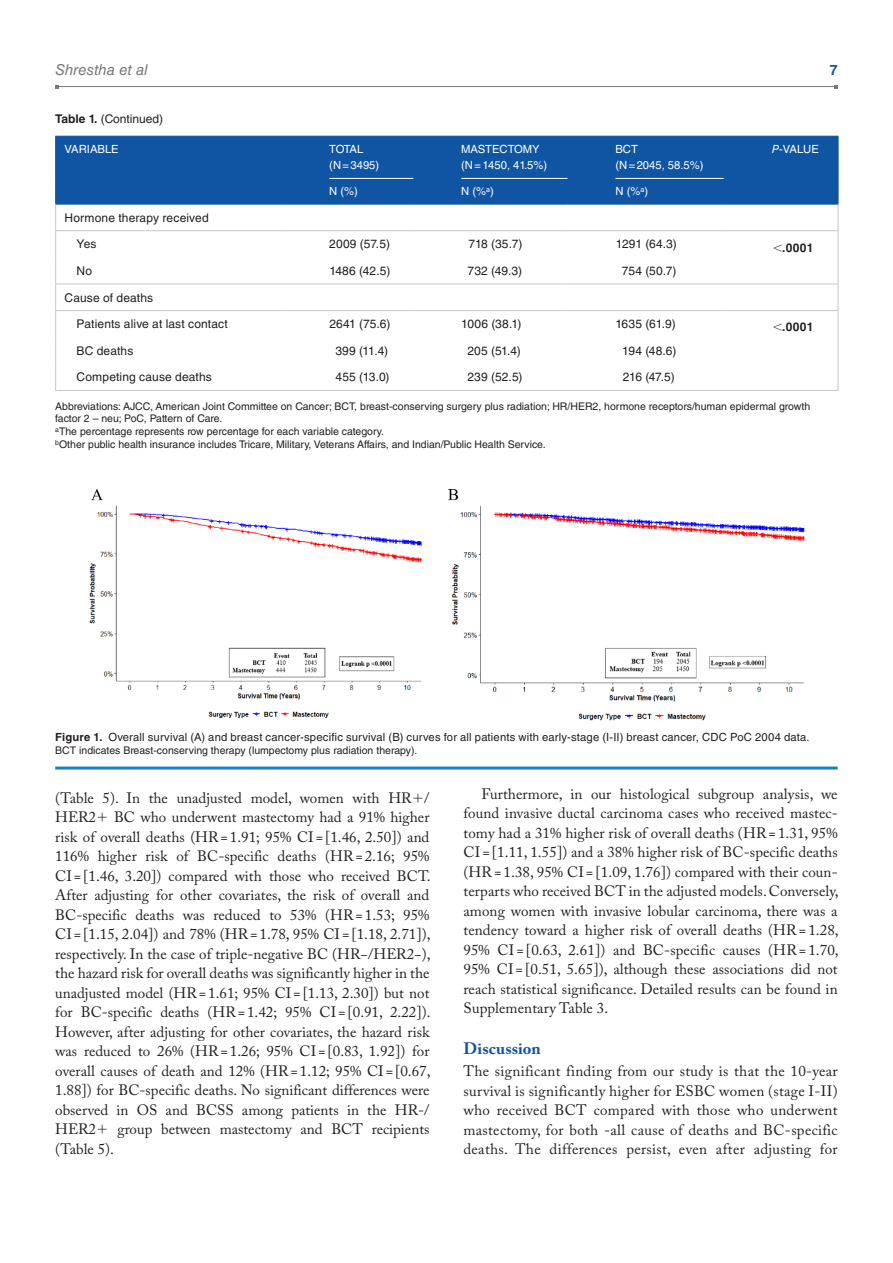
<style>
.page{position:relative;width:893px;height:1263px;background:#fff}
.page>*{position:absolute;margin:0;border:0;box-sizing:border-box;transform-origin:0 0}
.t1{font:700 16.5px "Adobe Caslon Pro";letter-spacing:.005em;color:#1055a4}
.t2{font:15px/19.5px "Adobe Caslon Pro";letter-spacing:.005em;color:#231f20;text-align:justify}
.t3{font:italic 15px "Helvetica LT Std";color:#76787b}
.t4{font:700 14.25px "Helvetica LT Std";color:#1055a4}
.t5{font:12px "Helvetica LT Std";letter-spacing:.015em;color:#231f20}
.t6{font:700 12px "Helvetica LT Std";letter-spacing:.04em;color:#231f20}
.t7{font:11.25px "Helvetica LT Std";letter-spacing:.015em;color:#231f20}
.t8{font:11.25px/15.8px "Helvetica LT Std";color:#fff}
.t9{font:10.5px/12.8px "Helvetica LT Std";color:#231f20}
.s1{font-weight:700}
.s2{font-style:italic}
</style>
<div class="page">
<hr style="left:57px;top:86px;width:779px;height:1px;background:#76787b">
<hr style="left:55px;top:766px;width:783px;height:3px;background:#1582c5">
<img style="left:89px;top:489px;width:716px;height:232px">
<div style="left:56px;top:137px;width:782px;height:67px;background:#1055a4"></div>
<hr style="left:55px;top:204px;width:226px;height:1px;background:#1055a4">
<hr style="left:724px;top:204px;width:114px;height:1px;background:#1055a4">
<hr style="left:724px;top:284px;width:114px;height:1px;background:#c5c6c8">
<hr style="left:724px;top:390px;width:114px;height:1px;background:#c5c6c8">
<hr style="left:55px;top:136px;width:226px;height:1px;background:#1055a4">
<hr style="left:55px;top:137px;width:1px;height:41px;background:#1055a4">
<hr style="left:281px;top:136px;width:132px;height:1px;background:#1055a4">
<hr style="left:413px;top:136px;width:154px;height:1px;background:#1055a4">
<hr style="left:567px;top:136px;width:157px;height:1px;background:#1055a4">
<hr style="left:724px;top:136px;width:114px;height:1px;background:#1055a4">
<hr style="left:838px;top:137px;width:1px;height:41px;background:#1055a4">
<hr style="left:281px;top:178px;width:132px;height:1px;background:#1055a4">
<hr style="left:281px;top:204px;width:132px;height:1px;background:#1055a4">
<hr style="left:413px;top:178px;width:154px;height:1px;background:#1055a4">
<hr style="left:413px;top:204px;width:154px;height:1px;background:#1055a4">
<hr style="left:567px;top:178px;width:157px;height:1px;background:#1055a4">
<hr style="left:567px;top:204px;width:157px;height:1px;background:#1055a4">
<hr style="left:55px;top:230px;width:226px;height:1px;background:#c5c6c8">
<hr style="left:281px;top:230px;width:132px;height:1px;background:#c5c6c8">
<hr style="left:413px;top:230px;width:154px;height:1px;background:#c5c6c8">
<hr style="left:567px;top:230px;width:157px;height:1px;background:#c5c6c8">
<hr style="left:724px;top:230px;width:114px;height:1px;background:#c5c6c8">
<hr style="left:281px;top:284px;width:132px;height:1px;background:#c5c6c8">
<hr style="left:413px;top:284px;width:154px;height:1px;background:#c5c6c8">
<hr style="left:567px;top:284px;width:157px;height:1px;background:#c5c6c8">
<hr style="left:55px;top:284px;width:226px;height:1px;background:#c5c6c8">
<hr style="left:55px;top:310px;width:226px;height:1px;background:#c5c6c8">
<hr style="left:281px;top:310px;width:132px;height:1px;background:#c5c6c8">
<hr style="left:413px;top:310px;width:154px;height:1px;background:#c5c6c8">
<hr style="left:567px;top:310px;width:157px;height:1px;background:#c5c6c8">
<hr style="left:724px;top:310px;width:114px;height:1px;background:#c5c6c8">
<svg style="left:838px;top:178px;width:1px;height:212px"></svg>
<svg style="left:55px;top:178px;width:1px;height:212px"></svg>
<hr style="left:55px;top:390px;width:226px;height:1px;background:#c5c6c8">
<hr style="left:281px;top:390px;width:132px;height:1px;background:#c5c6c8">
<hr style="left:413px;top:390px;width:154px;height:1px;background:#c5c6c8">
<hr style="left:567px;top:390px;width:157px;height:1px;background:#c5c6c8">
<hr style="left:329px;top:178px;width:84px;height:1px;background:#fff">
<hr style="left:461px;top:178px;width:106px;height:1px;background:#fff">
<hr style="left:615px;top:178px;width:109px;height:1px;background:#fff">
<p class="t3" style="left:55px;top:61px;width:94px">Shrestha et al</p>
<p class="t4" style="left:830px;top:61px;width:9px">7</p>
<p class="t5" style="left:55px;top:112px;width:109px"><span class="s1">Table 1.</span> (Continued)</p>
<p class="t8" style="left:65px;top:141px;width:15px">Variable</p>
<p class="t8" style="left:329px;top:141px;width:52px">Total (N=3495)</p>
<p class="t8" style="left:461px;top:141px;width:88px">Mastectomy<br>(n =1450, 41.5%)</p>
<p class="t8" style="left:615px;top:141px;width:90px">BCT<br>(n =2045, 58.5%)</p>
<p class="t8" style="left:772px;top:141px;width:20px"><span class="s2">P</span>-value</p>
<p class="t8" style="left:329px;top:183px;width:30px">n (%)</p>
<p class="t8" style="left:461px;top:183px;width:34px">n (%<sup>a</sup>)</p>
<p class="t8" style="left:615px;top:183px;width:34px">n (%<sup>a</sup>)</p>
<p class="t5" style="left:65px;top:211px;width:146px">Hormone therapy received</p>
<p class="t5" style="left:77px;top:237px;width:21px">Yes</p>
<p class="t5" style="left:329px;top:237px;width:62px">2009 (57.5)</p>
<p class="t5" style="left:469px;top:237px;width:55px">718 (35.7)</p>
<p class="t5" style="left:616px;top:237px;width:62px">1291 (64.3)</p>
<p class="t6" style="left:782px;top:240px;width:33px">.0001</p>
<p class="t5" style="left:77px;top:264px;width:17px">No</p>
<p class="t5" style="left:329px;top:264px;width:63px">1486 (42.5)</p>
<p class="t5" style="left:468px;top:264px;width:56px">732 (49.3)</p>
<p class="t5" style="left:622px;top:264px;width:56px">754 (50.7)</p>
<p class="t5" style="left:65px;top:290px;width:90px">Cause of deaths</p>
<p class="t5" style="left:77px;top:317px;width:153px">Patients alive at last contact</p>
<p class="t5" style="left:330px;top:317px;width:62px">2641 (75.6)</p>
<p class="t5" style="left:461px;top:317px;width:62px">1006 (38.1)</p>
<p class="t5" style="left:615px;top:317px;width:62px">1635 (61.9)</p>
<p class="t6" style="left:782px;top:320px;width:33px">.0001</p>
<p class="t5" style="left:77px;top:344px;width:58px">BC deaths</p>
<p class="t5" style="left:335px;top:344px;width:54px">399 (11.4)</p>
<p class="t5" style="left:467px;top:344px;width:55px">205 (51.4)</p>
<p class="t5" style="left:622px;top:344px;width:56px">194 (48.6)</p>
<p class="t5" style="left:77px;top:370px;width:137px">Competing cause deaths</p>
<p class="t5" style="left:335px;top:370px;width:56px">455 (13.0)</p>
<p class="t5" style="left:468px;top:370px;width:57px">239 (52.5)</p>
<p class="t5" style="left:623px;top:370px;width:54px">216 (47.5)</p>
<p class="t9" style="left:55px;top:399px;width:756px">Abbreviations: AJCC, American Joint Committee on Cancer; BCT, breast-conserving surgery plus radiation; HR/HER2, hormone receptors/human epidermal growth factor 2 – neu; PoC, Pattern of Care.<br><sup>a</sup>The percentage represents row percentage for each variable category.<br><sup>b</sup>Other public health insurance includes Tricare, Military, Veterans Affairs, and Indian/Public Health Service.</p>
<p class="t7" style="left:55px;top:730px;width:756px"><span class="s1">Figure 1.</span> Overall survival (A) and breast cancer-specific survival (B) curves for all patients with early-stage (I-II) breast cancer, CDC PoC 2004 data.</p>
<p class="t9" style="left:55px;top:744px;width:364px">BCT indicates Breast-conserving therapy (lumpectomy plus radiation therapy).</p>
<p class="t2" style="left:55px;top:787px;width:377px">(Table 5). In the unadjusted model, women with HR / HER2 BC who underwent mastectomy had a 91% higher risk of overall deaths (HR=1.91; 95% CI =[1.46, 2.50]) and 116% higher risk of BC-specific deaths (HR=2.16; 95% CI=[1.46, 3.20]) compared with those who received BCT.<br>After adjusting for other covariates, the risk of overall and BC-specific deaths was reduced to 53% (HR=1.53; 95% CI=[1.15, 2.04]) and 78% (HR= 1.78, 95% CI=[1.18, 2.71]), respectively. In the case of triple-negative BC (HR−/HER2−), the hazard risk for overall deaths was significantly higher in the unadjusted model (HR=1.61; 95% CI=[1.13, 2.30]) but not for BC-specific deaths (HR= 1.42; 95% CI=[0.91, 2.22]).<br>However, after adjusting for other covariates, the hazard risk was reduced to 26% (HR=1.26; 95% CI = [0.83, 1.92]) for overall causes of death and 12% (HR=1.12; 95% CI =[0.67, 1.88]) for BC-specific deaths. No significant differences were observed in OS and BCSS among patients in the HR-/ HER2</p>
<p class="t2" style="left:117px;top:1119px;width:314px">group between mastectomy and BCT recipients</p>
<p class="t2" style="left:55px;top:1138px;width:60px">(Table 5).</p>
<p class="t2" style="left:463px;top:784px;width:377px;text-indent:18px">Furthermore, in our histological subgroup analysis, we found invasive ductal carcinoma cases who received mastec&shy;tomy had a 31% higher risk of overall deaths (HR= 1.31, 95% CI = [1.11, 1.55]) and a 38% higher risk of BC-specific deaths (HR= 1.38, 95% CI = [1.09, 1.76]) compared with their coun&shy;terparts who received BCT in the adjusted models. Conversely, among women with invasive lobular carcinoma, there was a tendency toward a higher risk of overall deaths (HR= 1.28, 95% CI = [0.63, 2.61]) and BC-specific causes (HR= 1.70, 95% CI = [0.51, 5.65]), although these associations did not reach statistical significance. Detailed results can be found in Supplementary Table 3.</p>
<p class="t1" style="left:463px;top:1038px;width:79px">Discussion</p>
<p class="t2" style="left:463px;top:1061px;width:376px">The significant finding from our study is that the 10-year survival is significantly higher for ESBC women (stage I-II) who received BCT compared with those who underwent mastectomy, for both -all cause of deaths and BC-specific deaths. The differences persist, even after adjusting for</p>
</div>
